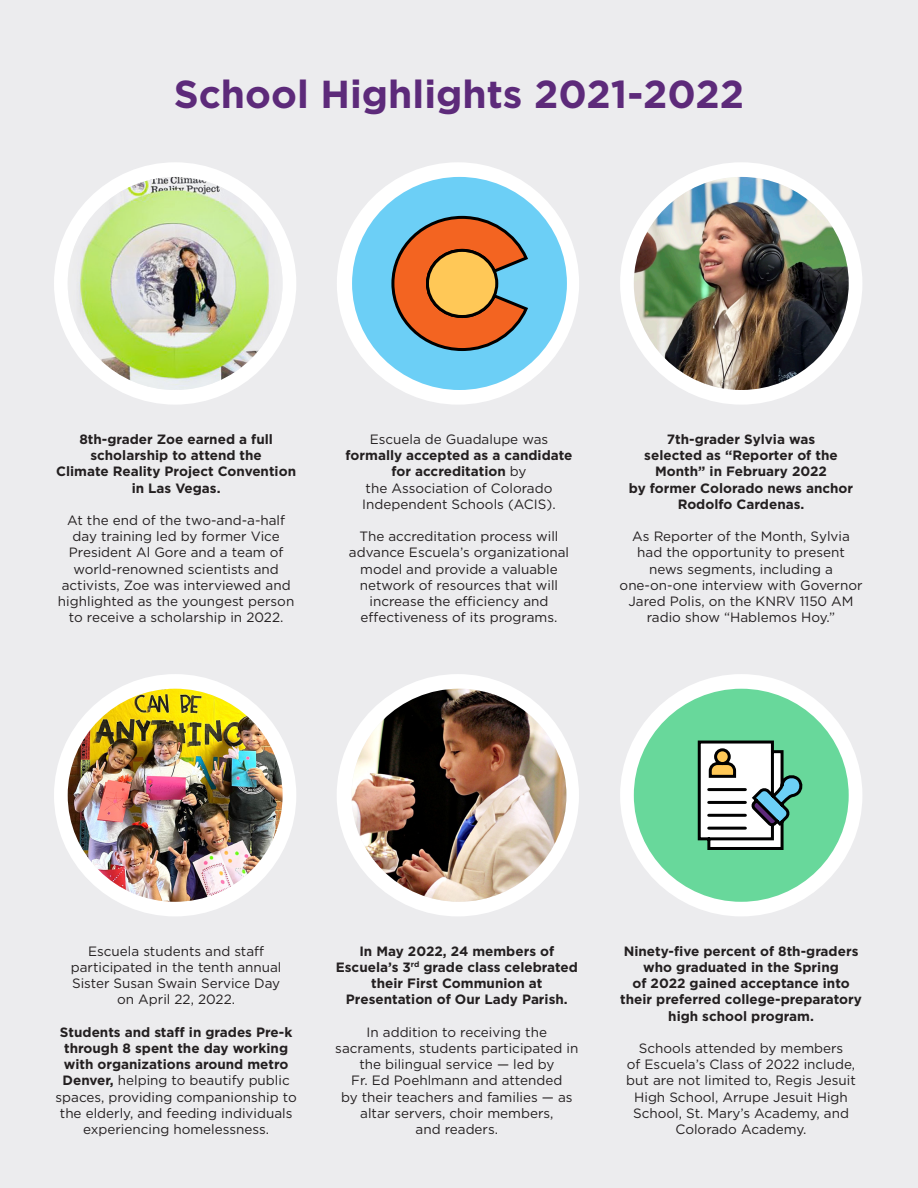
<style>
.page{position:relative;width:918px;height:1188px;background:#ececee}
.page>*{position:absolute;margin:0;border:0;box-sizing:border-box;transform-origin:0 0}
.t1{font:700 39px "Gotham";color:#5d2a7a}
.t2{font:13.5px/16.2px "Gotham";color:#231f20;text-align:center}
.t3{font:700 13.5px/16.2px "Gotham";color:#231f20;text-align:center}
.s1{font-weight:400}
.s2{font-weight:700}
</style>
<div class="page">
<div style="left:620px;top:162px;width:242px;height:243px;background:#fff;border-radius:50%"></div>
<img style="left:634px;top:177px;width:215px;height:213px">
<div style="left:54px;top:162px;width:242px;height:243px;background:#fff;border-radius:50%"></div>
<img style="left:68px;top:177px;width:215px;height:213px">
<div style="left:337px;top:162px;width:242px;height:243px;background:#fff;border-radius:50%"></div>
<div style="left:352px;top:177px;width:215px;height:213px;background:#6ccff6;border-radius:50%"></div>
<svg style="left:391px;top:215px;width:137px;height:136px"></svg>
<div style="left:427px;top:250px;width:70px;height:67px;background:#ffc857;border-radius:50%"></div>
<div style="left:426px;top:249px;width:72px;height:69px;border:3px solid #000;border-radius:50%"></div>
<div style="left:337px;top:674px;width:242px;height:242px;background:#fff;border-radius:50%"></div>
<img style="left:352px;top:689px;width:214px;height:213px">
<div style="left:54px;top:674px;width:242px;height:242px;background:#fff;border-radius:50%"></div>
<img style="left:68px;top:689px;width:215px;height:213px">
<div style="left:620px;top:674px;width:242px;height:242px;background:#fff;border-radius:50%"></div>
<div style="left:634px;top:689px;width:215px;height:213px;background:#68d89b;border-radius:50%"></div>
<svg style="left:697px;top:740px;width:106px;height:110px;background:#9eb5ab"></svg>
<p class="t1" style="left:174px;top:68px;width:572px">School Highlights 2021-2022</p>
<p class="t3" style="left:79px;top:431px;width:195px">8th-grader Zoe earned a full</p>
<p class="t3" style="left:90px;top:447px;width:173px">scholarship to attend the</p>
<p class="t3" style="left:56px;top:463px;width:241px">Climate Reality Project Convention in Las Vegas.</p>
<p class="t2" style="left:67px;top:512px;width:219px">At the end of the two-and-a-half day training led by former Vice<br>President Al Gore and a team of world-renowned scientists and</p>
<p class="t2" style="left:62px;top:577px;width:230px">activists, Zoe was interviewed and</p>
<p class="t2" style="left:58px;top:593px;width:238px">highlighted as the youngest person to receive a scholarship in 2022.</p>
<p class="t2" style="left:370px;top:431px;width:180px">Escuela de Guadalupe was</p>
<p class="t3" style="left:346px;top:447px;width:228px">formally accepted as a candidate for accreditation <span class="s1">by</span></p>
<p class="t2" style="left:366px;top:479px;width:188px">the Association of Colorado</p>
<p class="t2" style="left:362px;top:496px;width:195px">Independent Schools (ACIS).</p>
<p class="t2" style="left:349px;top:528px;width:222px">The accreditation process will advance Escuela’s organizational model and provide a valuable</p>
<p class="t2" style="left:360px;top:577px;width:200px">network of resources that will</p>
<p class="t2" style="left:370px;top:593px;width:180px">increase the efficiency and</p>
<p class="t2" style="left:361px;top:609px;width:198px">effectiveness of its programs.</p>
<p class="t3" style="left:667px;top:431px;width:150px">7th-grader Sylvia was</p>
<p class="t3" style="left:644px;top:447px;width:195px">selected as “Reporter of the<br>Month” in February 2022</p>
<p class="t3" style="left:629px;top:480px;width:226px">by former Colorado news anchor<br>Rodolfo Cardenas.</p>
<p class="t2" style="left:632px;top:528px;width:219px">As Reporter of the Month, Sylvia had the opportunity to present news segments, including a</p>
<p class="t2" style="left:620px;top:577px;width:244px">one-on-one interview with Governor</p>
<p class="t2" style="left:628px;top:593px;width:227px">Jared Polis, on the KNRV 1150 AM radio show “Hablemos Hoy.”</p>
<p class="t2" style="left:88px;top:943px;width:177px">Escuela students and staff</p>
<p class="t2" style="left:71px;top:959px;width:212px">participated in the tenth annual</p>
<p class="t2" style="left:72px;top:975px;width:210px">Sister Susan Swain Service Day</p>
<p class="t2" style="left:117px;top:991px;width:119px">on April 22, 2022.</p>
<p class="t3" style="left:60px;top:1024px;width:234px">Students and staff in grades Pre-k</p>
<p class="t2" style="left:56px;top:1040px;width:243px"><span class="s2">through 8 spent the day working with organizations around metro Denver,</span> helping to beautify public spaces, providing companionship to the elderly, and feeding individuals experiencing homelessness.</p>
<p class="t3" style="left:359px;top:943px;width:196px">In May 2022, 24 members of</p>
<p class="t3" style="left:336px;top:959px;width:244px">Escuela’s 3<sup>rd</sup> grade class celebrated their First Communion at</p>
<p class="t3" style="left:346px;top:991px;width:223px">Presentation of Our Lady Parish.</p>
<p class="t2" style="left:367px;top:1024px;width:182px">In addition to receiving the</p>
<p class="t2" style="left:335px;top:1040px;width:245px">sacraments, students participated in the bilingual service — led by</p>
<p class="t2" style="left:351px;top:1072px;width:213px">Fr. Ed Poehlmann and attended</p>
<p class="t2" style="left:341px;top:1088px;width:233px">by their teachers and families — as altar servers, choir members,</p>
<p class="t2" style="left:416px;top:1121px;width:84px">and readers.</p>
<p class="t3" style="left:624px;top:943px;width:236px">Ninety-five percent of 8th-graders who graduated in the Spring</p>
<p class="t3" style="left:620px;top:975px;width:243px">of 2022 gained acceptance into their preferred college-preparatory high school program.</p>
<p class="t2" style="left:639px;top:1040px;width:206px">Schools attended by members</p>
<p class="t2" style="left:627px;top:1056px;width:230px">of Escuela’s Class of 2022 include,</p>
<p class="t2" style="left:626px;top:1072px;width:231px">but are not limited to, Regis Jesuit<br>High School, Arrupe Jesuit High<br>School, St. Mary’s Academy, and<br>Colorado Academy.</p>
</div>
